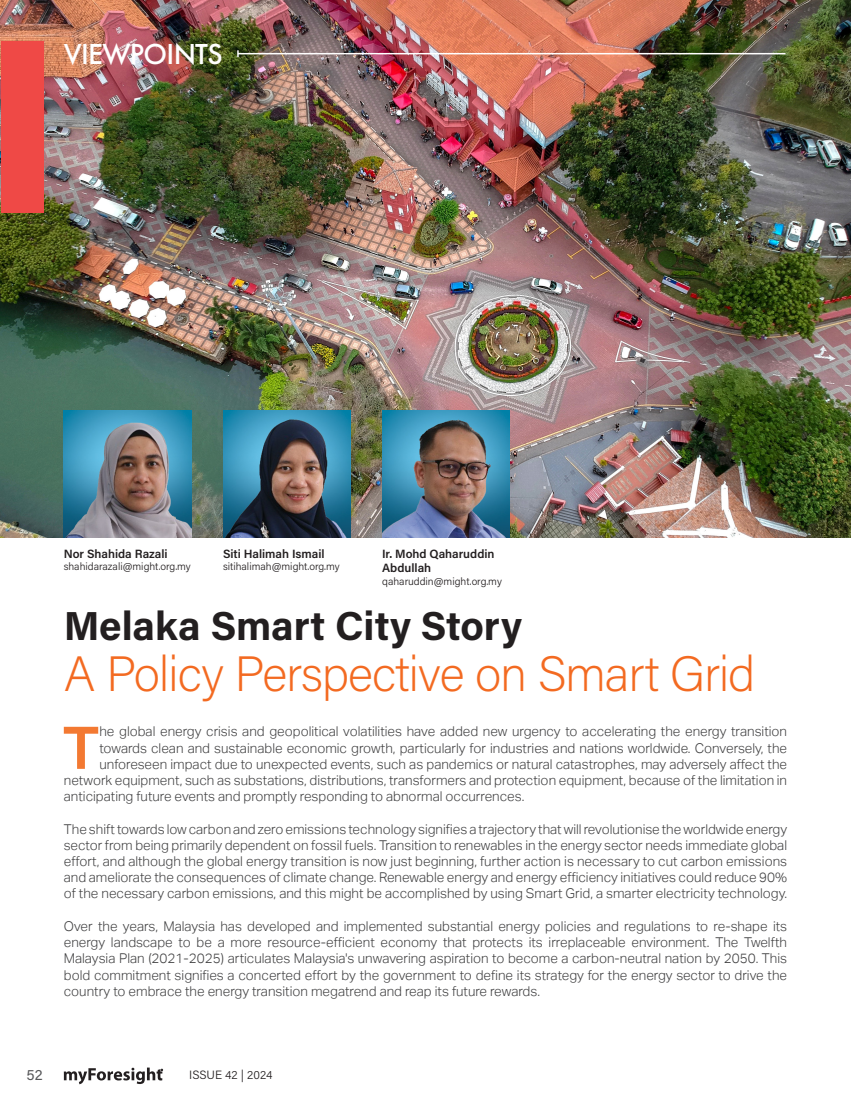
<style>
.page{position:relative;width:851px;height:1110px;background:#fff}
.page>*{position:absolute;margin:0;border:0;box-sizing:border-box;transform-origin:0 0}
.Paragraph_Style_1{font:600 58.95px "Aktiv Grotesk";color:#f37932}
.t1{font:200 49.5px "Acumin Pro";letter-spacing:-.025em;color:#f36a21}
.t2{font:700 40.5px "Acumin Pro";color:#231f20}
.t3{font:500 30px "Futura PT";letter-spacing:-.025em;color:#fff}
.t4{font:15px "Acumin Pro";color:#57585a}
.Paragraph_Style_1-2{font:300 13.5px/16.2px "Aktiv Grotesk";color:#3e3e3f;text-align:justify}
.t5{font:600 12px/14.4px "Acumin Pro";color:#231f20}
.t6{font:300 12px "Acumin Pro";color:#231f20}
.t7{font:300 10.5px "Acumin Pro";color:#231f20}
</style>
<div class="page">
<img style="left:0;top:0;width:850px;height:538px">
<hr style="left:238px;top:53px;width:547px;height:1px;background:#fff">
<svg style="left:237px;top:50px;width:2px;height:7px"></svg>
<div style="left:1px;top:41px;width:42px;height:172px;background:#ef4946"></div>
<img style="left:64px;top:410px;width:127px;height:128px">
<img style="left:223px;top:410px;width:127px;height:128px">
<img style="left:382px;top:410px;width:127px;height:128px">
<svg style="left:64px;top:1067px;width:99px;height:17px"></svg>
<p class="t3" style="left:64px;top:36px;width:160px">VIEWPOINTS</p>
<p class="t5" style="left:64px;top:546px;width:105px">Nor Shahida Razali</p>
<p class="t7" style="left:64px;top:559px;width:128px">shahidarazali@might.org.my</p>
<p class="t5" style="left:223px;top:546px;width:103px">Siti Halimah Ismail</p>
<p class="t7" style="left:223px;top:559px;width:118px">sitihalimah@might.org.my</p>
<p class="t5" style="left:382px;top:546px;width:114px">Ir. Mohd Qaharuddin<br>Abdullah</p>
<p class="t7" style="left:382px;top:574px;width:121px">qaharuddin@might.org.my</p>
<p class="t2" style="left:64px;top:597px;width:459px">Melaka Smart City Story</p>
<p class="t1" style="left:64px;top:640px;width:693px">A Policy Perspective on Smart Grid</p>
<p class="Paragraph_Style_1" style="left:63px;top:714px;width:38px">T</p>
<p class="Paragraph_Style_1-2" style="left:99px;top:724px;width:689px">he global energy crisis and geopolitical volatilities have added new urgency to accelerating the energy transition</p>
<p class="Paragraph_Style_1-2" style="left:99px;top:740px;width:689px">towards clean and sustainable economic growth, particularly for industries and nations worldwide. Conversely, the</p>
<p class="Paragraph_Style_1-2" style="left:99px;top:756px;width:689px">unforeseen impact due to unexpected events, such as pandemics or natural catastrophes, may adversely affect the</p>
<p class="Paragraph_Style_1-2" style="left:64px;top:772px;width:724px">network equipment, such as substations, distributions, transformers and protection equipment, because of the limitation in</p>
<p class="Paragraph_Style_1-2" style="left:64px;top:788px;width:462px">anticipating future events and promptly responding to abnormal occurrences.</p>
<p class="Paragraph_Style_1-2" style="left:64px;top:821px;width:724px">The shift towards low carbon and zero emissions technology signifies a trajectory that will revolutionise the worldwide energy sector from being primarily dependent on fossil fuels. Transition to renewables in the energy sector needs immediate global effort, and although the global energy transition is now just beginning, further action is necessary to cut carbon emissions and ameliorate the consequences of climate change. Renewable energy and energy efficiency initiatives could reduce 90% of the necessary carbon emissions, and this might be accomplished by using Smart Grid, a smarter electricity technology.</p>
<p class="Paragraph_Style_1-2" style="left:64px;top:918px;width:724px">Over the years, Malaysia has developed and implemented substantial energy policies and regulations to re-shape its energy landscape to be a more resource-efficient economy that protects its irreplaceable environment. The Twelfth Malaysia Plan (2021-2025) articulates Malaysia's unwavering aspiration to become a carbon-neutral nation by 2050. This bold commitment signifies a concerted effort by the government to define its strategy for the energy sector to drive the country to embrace the energy transition megatrend and reap its future rewards.</p>
<p class="t4" style="left:27px;top:1064px;width:17px">52</p>
<p class="t6" style="left:189px;top:1067px;width:85px">ISSUE 42 | 2024</p>
</div>
